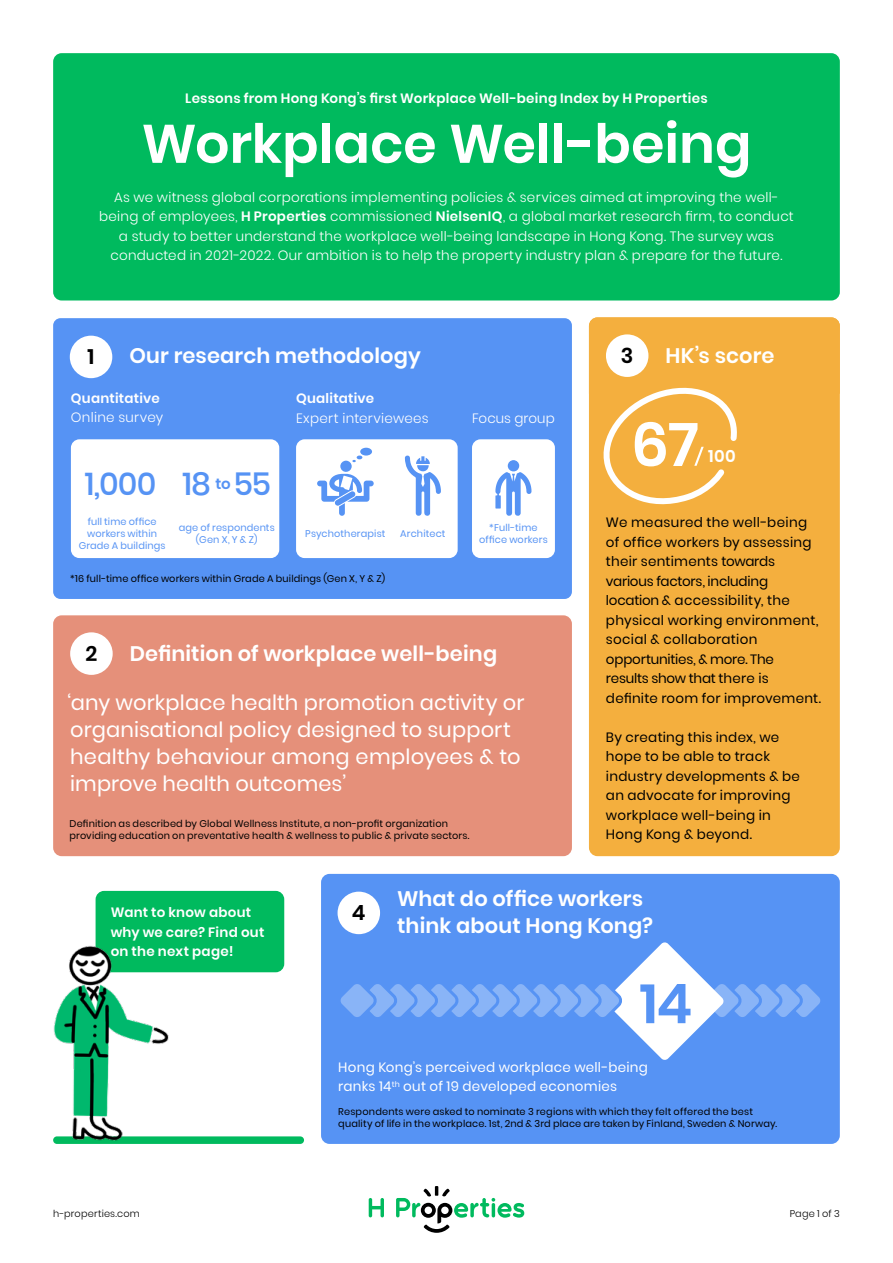
<style>
.page{position:relative;width:893px;height:1263px;background:#fff}
.page>*{position:absolute;margin:0;border:0;box-sizing:border-box;transform-origin:0 0}
.t1{font:600 60.3px "Poppins";color:#fff}
.t2{font:600 54px "Poppins";color:#fff}
.t3{font:500 31.5px "Poppins";letter-spacing:-.025em;color:#5693f4}
.t4{font:21px/27px "Poppins";letter-spacing:.005em;color:#fff}
.t5{font:600 21px/27px "Poppins";letter-spacing:.005em;color:#fff}
.t6{font:600 21px "Poppins";color:#000}
.t7{font:600 16.8px "Poppins";color:#fff}
.t8{font:300 13.5px/19.5px "Poppins";letter-spacing:.02em;color:#fff;text-align:center}
.t9{font:13.5px/19.5px "Poppins";letter-spacing:.02em;color:#000}
.t10{font:600 13.5px/19.5px "Poppins";letter-spacing:.02em;color:#fff}
.t11{font:13.5px/19.5px "Poppins";letter-spacing:.02em;color:#fff}
.t12{font:9.75px/12px "Poppins";letter-spacing:.015em;color:#000}
.t13{font:9.75px/12px "Poppins";letter-spacing:.01em;color:#5693f4;text-align:center}
.t14{font:300 9.75px "Poppins";letter-spacing:.015em;color:#000}
.s1{font-weight:600}
</style>
<div class="page">
<div style="left:53px;top:53px;width:787px;height:247px;background:#00ba5e;border-radius:9px"></div>
<div style="left:321px;top:874px;width:519px;height:270px;background:#5693f4;border-radius:9px"></div>
<div style="left:53px;top:318px;width:519px;height:281px;background:#5693f4;border-radius:7px"></div>
<div style="left:71px;top:439px;width:208px;height:119px;background:#fff;border-radius:9px"></div>
<div style="left:296px;top:439px;width:162px;height:119px;background:#fff;border-radius:9px"></div>
<div style="left:472px;top:439px;width:83px;height:119px;background:#fff;border-radius:9px"></div>
<div style="left:53px;top:615px;width:519px;height:241px;background:#e5907a;border-radius:9px"></div>
<div style="left:53px;top:1136px;width:251px;height:8px;background:#00ba5e;border-radius:4px"></div>
<div style="left:96px;top:891px;width:188px;height:81px;background:#00ba5e;border-radius:9px"></div>
<img style="left:53px;top:946px;width:156px;height:194px">
<div style="left:589px;top:317px;width:251px;height:539px;background:#f4af3e;border-radius:9px"></div>
<svg style="left:369px;top:1186px;width:155px;height:47px"></svg>
<div style="left:70px;top:336px;width:42px;height:42px;background:#fff;border-radius:50%"></div>
<svg style="left:405px;top:455px;width:36px;height:61px"></svg>
<div style="left:70px;top:632px;width:43px;height:43px;background:#fff;border-radius:50%"></div>
<svg style="left:340px;top:942px;width:481px;height:118px"></svg>
<div style="left:338px;top:892px;width:42px;height:42px;background:#fff;border-radius:50%"></div>
<svg style="left:317px;top:448px;width:57px;height:68px"></svg>
<svg style="left:495px;top:460px;width:36px;height:56px"></svg>
<svg style="left:589px;top:317px;width:251px;height:193px"></svg>
<p class="t10" style="left:185px;top:88px;width:524px">Lessons from Hong Kong’s first Workplace Well-being Index by H Properties</p>
<h2 class="t2" style="left:142px;top:113px;width:611px">Workplace Well-being</h2>
<p class="t8" style="left:99px;top:187px;width:696px">As we witness global corporations implementing policies &amp; services aimed at improving the well&shy;being of employees, <span class="s1">H Properties</span> commissioned <span class="s1">NielsenIQ</span>, a global market research firm, to conduct a study to better understand the workplace well-being landscape in Hong Kong. The survey was conducted in 2021-2022. Our ambition is to help the property industry plan &amp; prepare for the future.</p>
<h3 class="t5" style="left:129px;top:342px;width:293px">Our research methodology</h3>
<h3 class="t5" style="left:665px;top:342px;width:111px">HK’s score</h3>
<p class="t10" style="left:296px;top:389px;width:80px">Qualitative</p>
<p class="t8" style="left:296px;top:408px;width:134px">Expert interviewees</p>
<p class="t8" style="left:472px;top:408px;width:84px">Focus group</p>
<h3 class="t6" style="left:621px;top:344px;width:14px">3</h3>
<h3 class="t6" style="left:88px;top:345px;width:8px">1</h3>
<p class="t10" style="left:71px;top:388px;width:90px">Quantitative</p>
<p class="t8" style="left:71px;top:408px;width:94px">Online survey</p>
<h1 class="t1" style="left:631px;top:410px;width:69px">67</h1>
<p class="t7" style="left:708px;top:446px;width:29px">100</p>
<h3 class="t3" style="left:85px;top:466px;width:73px">1,000</h3>
<p class="t13" style="left:79px;top:516px;width:88px">full time office workers within<br>Grade A buildings</p>
<h3 class="t3" style="left:182px;top:466px;width:90px">18 <sup>to</sup> 55</h3>
<p class="t13" style="left:179px;top:522px;width:97px">age of respondents (Gen X, Y &amp; Z)</p>
<p class="t13" style="left:305px;top:528px;width:82px">Psychotherapist</p>
<p class="t13" style="left:400px;top:528px;width:47px">Architect</p>
<p class="t13" style="left:479px;top:522px;width:70px">*Full-time office workers</p>
<p class="t12" style="left:70px;top:573px;width:316px">*16 full-time office workers within Grade A buildings (Gen X, Y &amp; Z)</p>
<h3 class="t5" style="left:130px;top:640px;width:369px">Definition of workplace well-being</h3>
<h3 class="t4" style="left:67px;top:689px;width:459px">‘any workplace health promotion activity or organisational policy designed to support healthy behaviour among employees &amp; to improve health outcomes’</h3>
<p class="t12" style="left:70px;top:818px;width:402px">Definition as described by Global Wellness Institute, a non-profit organization providing education on preventative health &amp; wellness to public &amp; private sectors.</p>
<h3 class="t6" style="left:85px;top:641px;width:13px">2</h3>
<p class="t9" style="left:606px;top:513px;width:217px">We measured the well-being of office workers by assessing their sentiments towards various factors, including location &amp; accessibility, the physical working environment, social &amp; collaboration opportunities, &amp; more. The<br>results show that there is definite room for improvement.</p>
<p class="t9" style="left:606px;top:727px;width:195px">By creating this index, we hope to be able to track industry developments &amp; be an advocate for improving workplace well-being in<br>Hong Kong &amp; beyond.</p>
<p class="t10" style="left:111px;top:903px;width:155px">Want to know about why we care? Find out on the next page!</p>
<h3 class="t6" style="left:352px;top:901px;width:15px">4</h3>
<h3 class="t5" style="left:397px;top:885px;width:257px">What do office workers think about Hong Kong?</h3>
<p class="t11" style="left:338px;top:1057px;width:311px">Hong Kong’s perceived workplace well-being ranks 14<sup>th</sup> out of 19 developed economies</p>
<p class="t12" style="left:338px;top:1106px;width:440px">Respondents were asked to nominate 3 regions with which they felt offered the best quality of life in the workplace. 1st, 2nd &amp; 3rd place are taken by Finland, Sweden &amp; Norway.</p>
<p class="t14" style="left:53px;top:1207px;width:88px">h-properties.com</p>
<p class="t14" style="left:790px;top:1207px;width:52px">Page 1 of 3</p>
</div>
